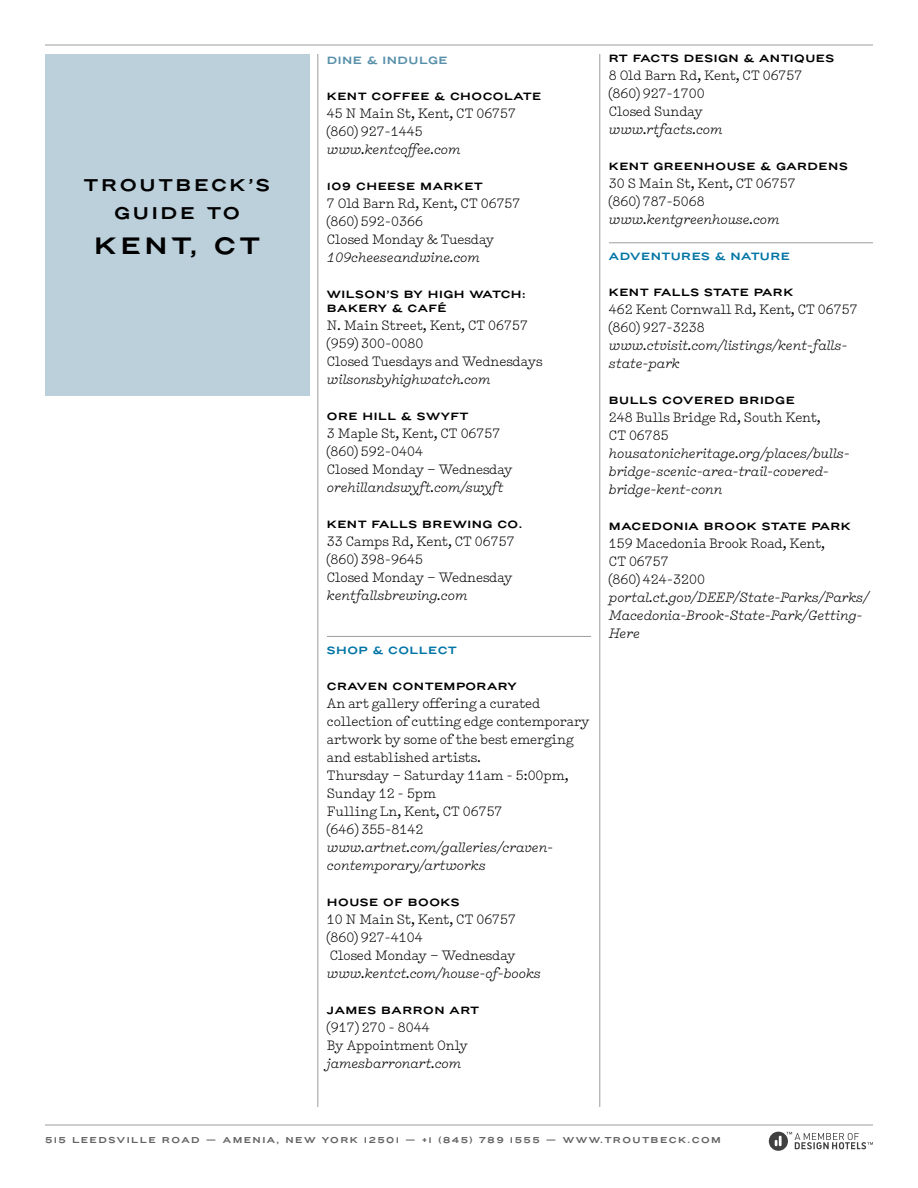
<style>
.page{position:relative;width:918px;height:1188px;background:#fff}
.page>*{position:absolute;margin:0;border:0;box-sizing:border-box;transform-origin:0 0}
.t1{font:27px "Troutbeck 2 Regular";letter-spacing:.14em;color:#000}
.t2{font:19.35px/28.5px "Troutbeck 2 Regular";letter-spacing:.14em;color:#000;text-align:center}
.t3{font:13.5px/18px "Typewriter";color:#000}
.t4{font:italic 13.5px/18px "Typewriter";color:#000}
.t5{font:12px/13.5px "Troutbeck 2 Regular";letter-spacing:.04em;color:#000}
.t6{font:12px "Troutbeck 2 Regular";letter-spacing:.04em;color:#0075a5}
.t7{font:12px "Troutbeck 2 Regular";letter-spacing:.04em;color:#5890aa}
.t8{font:9.75px "Troutbeck 2 Regular";letter-spacing:.145em;color:#646363}
</style>
<div class="page">
<hr style="left:45px;top:45px;width:828px;height:1px;background:#9d9d9c">
<hr style="left:45px;top:1125px;width:828px;height:1px;background:#9d9d9c">
<svg style="left:769px;top:1132px;width:104px;height:19px"></svg>
<hr style="left:318px;top:54px;width:1px;height:1053px;background:#9d9d9c">
<hr style="left:600px;top:54px;width:1px;height:1053px;background:#9d9d9c">
<hr style="left:327px;top:636px;width:264px;height:1px;background:#9d9d9c">
<hr style="left:609px;top:243px;width:264px;height:1px;background:#9d9d9c">
<div style="left:45px;top:54px;width:264px;height:342px;background:#bcd0dc"></div>
<h2 class="t2" style="left:84px;top:170px;width:188px">TROUTBECK’S<br>GUIDE TO</h2>
<h1 class="t1" style="left:94px;top:229px;width:167px">KENT, CT</h1>
<p class="t7" style="left:327px;top:53px;width:122px">DINE &amp; INDULGE</p>
<p class="t5" style="left:327px;top:90px;width:216px">KENT COFFEE &amp; CHOCOLATE</p>
<p class="t3" style="left:327px;top:105px;width:191px">45 N Main St, Kent, CT 06757 (860) 927-1445</p>
<p class="t4" style="left:327px;top:141px;width:135px">www.kentcoffee.com</p>
<p class="t5" style="left:327px;top:180px;width:157px">109 CHEESE MARKET</p>
<p class="t3" style="left:327px;top:195px;width:195px">7 Old Barn Rd, Kent, CT 06757 (860) 592-0366<br>Closed Monday &amp; Tuesday</p>
<p class="t4" style="left:327px;top:249px;width:154px">109cheeseandwine.com</p>
<p class="t5" style="left:327px;top:288px;width:200px">WILSON’S BY HIGH WATCH:<br>BAKERY &amp; CAFÉ</p>
<p class="t3" style="left:327px;top:317px;width:217px">N. Main Street, Kent, CT 06757 (959) 300-0080<br>Closed Tuesdays and Wednesdays</p>
<p class="t4" style="left:327px;top:370px;width:165px">wilsonsbyhighwatch.com</p>
<p class="t5" style="left:327px;top:409px;width:143px">ORE HILL &amp; SWYFT</p>
<p class="t3" style="left:327px;top:425px;width:187px">3 Maple St, Kent, CT 06757 (860) 592-0404<br>Closed Monday – Wednesday</p>
<p class="t4" style="left:327px;top:478px;width:178px">orehillandswyft.com/swyft</p>
<p class="t5" style="left:327px;top:517px;width:197px">KENT FALLS BREWING CO.</p>
<p class="t3" style="left:327px;top:533px;width:189px">33 Camps Rd, Kent, CT 06757 (860) 398-9645<br>Closed Monday – Wednesday</p>
<p class="t4" style="left:327px;top:586px;width:142px">kentfallsbrewing.com</p>
<p class="t6" style="left:327px;top:643px;width:131px">SHOP &amp; COLLECT</p>
<p class="t5" style="left:327px;top:679px;width:191px">CRAVEN CONTEMPORARY</p>
<p class="t3" style="left:327px;top:695px;width:264px">An art gallery offering a curated collection of cutting edge contemporary artwork by some of the best emerging and established artists.<br>Thursday – Saturday 11am - 5:00pm,<br>Sunday 12 - 5pm<br>Fulling Ln, Kent, CT 06757<br>(646) 355-8142</p>
<p class="t4" style="left:327px;top:838px;width:227px">www.artnet.com/galleries/craven&shy;contemporary/artworks</p>
<p class="t5" style="left:327px;top:895px;width:134px">HOUSE OF BOOKS</p>
<p class="t3" style="left:327px;top:911px;width:191px">10 N Main St, Kent, CT 06757 (860) 927-4104<br>Closed Monday – Wednesday</p>
<p class="t4" style="left:327px;top:964px;width:215px">www.kentct.com/house-of-books</p>
<p class="t5" style="left:327px;top:1003px;width:153px">JAMES BARRON ART</p>
<p class="t3" style="left:327px;top:1019px;width:142px">(917) 270 - 8044<br>By Appointment Only</p>
<p class="t4" style="left:327px;top:1054px;width:136px">jamesbarronart.com</p>
<p class="t5" style="left:609px;top:51px;width:227px">RT FACTS DESIGN &amp; ANTIQUES</p>
<p class="t3" style="left:609px;top:67px;width:195px">8 Old Barn Rd, Kent, CT 06757 (860) 927-1700<br>Closed Sunday</p>
<p class="t4" style="left:609px;top:121px;width:115px">www.rtfacts.com</p>
<p class="t5" style="left:609px;top:159px;width:240px">KENT GREENHOUSE &amp; GARDENS</p>
<p class="t3" style="left:609px;top:175px;width:188px">30 S Main St, Kent, CT 06757 (860) 787-5068</p>
<p class="t4" style="left:609px;top:211px;width:172px">www.kentgreenhouse.com</p>
<p class="t6" style="left:609px;top:249px;width:183px">ADVENTURES &amp; NATURE</p>
<p class="t5" style="left:609px;top:285px;width:186px">KENT FALLS STATE PARK</p>
<p class="t3" style="left:609px;top:301px;width:250px">462 Kent Cornwall Rd, Kent, CT 06757 (860) 927-3238</p>
<p class="t4" style="left:609px;top:337px;width:240px">www.ctvisit.com/listings/kent-falls&shy;state-park</p>
<p class="t5" style="left:609px;top:393px;width:187px">BULLS COVERED BRIDGE</p>
<p class="t3" style="left:609px;top:409px;width:213px">248 Bulls Bridge Rd, South Kent,<br>CT 06785</p>
<p class="t4" style="left:609px;top:445px;width:242px">housatonicheritage.org/places/bulls&shy;bridge-scenic-area-trail-covered&shy;bridge-kent-conn</p>
<p class="t5" style="left:609px;top:519px;width:244px">MACEDONIA BROOK STATE PARK</p>
<p class="t3" style="left:609px;top:535px;width:218px">159 Macedonia Brook Road, Kent,<br>CT 06757<br>(860) 424-3200</p>
<p class="t4" style="left:609px;top:589px;width:262px">portal.ct.gov/DEEP/State-Parks/Parks/<br>Macedonia-Brook-State-Park/Getting-<br>Here</p>
<p class="t8" style="left:45px;top:1135px;width:677px">515 LEEDSVILLE ROAD — AMENIA, NEW YORK 12501 — +1 (845) 789 1555 — WWW.TROUTBECK.COM</p>
</div>
